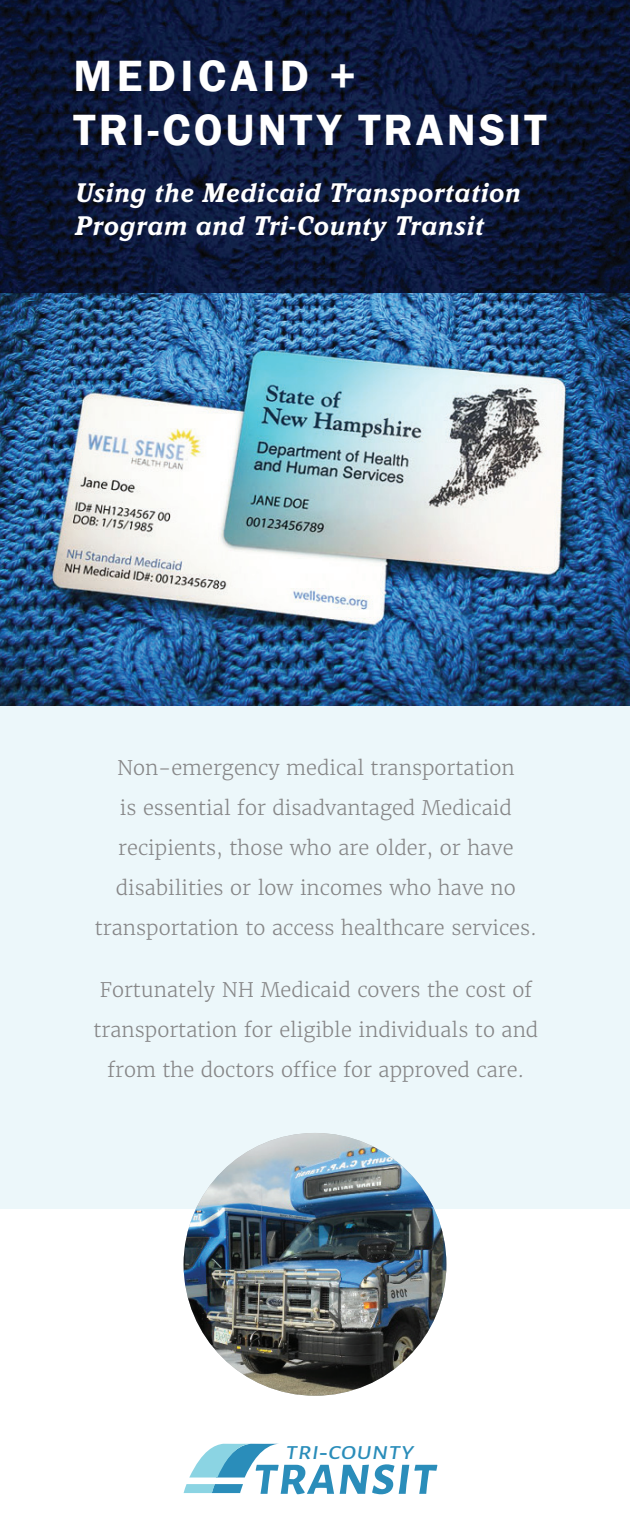
<style>
.page{position:relative;width:630px;height:1530px;background:#fff}
.page>*{position:absolute;margin:0;border:0;box-sizing:border-box;transform-origin:0 0}
.t1{font:600 45px/54px "Franklin Gothic";letter-spacing:.07em;color:#fff}
.t2{font:italic 700 27.5px/32.5px "Kandal";letter-spacing:.03em;color:#fff}
.t3{font:300 20px/40px "Merriweather";color:#868687;text-align:center}
.t4{font:italic 500 20px "Alegreya Sans";letter-spacing:.035em;color:#2a8dba;scale:1.2 1}
.s1{font-family:"Arial";font-weight:400;font-style:normal}
</style>
<div class="page">
<img style="left:0;top:0;width:630px;height:294px">
<div style="left:0;top:698px;width:630px;height:511px;background:#ecf7fa"></div>
<img style="left:184px;top:1133px;width:262px;height:263px;border-radius:131px">
<img style="left:0;top:294px;width:630px;height:411px">
<svg style="left:184px;top:1444px;width:150px;height:50px"></svg>
<svg style="left:340px;top:1464px;width:97px;height:30px"></svg>
<h1 class="t1" style="left:74px;top:49px;width:474px">MEDICAID +<br>TRI-COUNTY TRANSIT</h1>
<h2 class="t2" style="left:76px;top:177px;width:447px">Using the Medicaid Transportation<br>Program and Tri-County Transit</h2>
<p class="t3" style="left:95px;top:748px;width:444px">Non-emergency medical transportation<br>is essential for disadvantaged Medicaid recipients, those who are older, or have disabilities or low incomes who have no transportation to access healthcare services.</p>
<p class="t3" style="left:93px;top:970px;width:446px">Fortunately NH Medicaid covers the cost of transportation for eligible individuals to and from the doctors office for approved care.</p>
<p class="t4" style="left:286px;top:1439px;width:108px">TRI<span class="s1">-</span>COUNTY</p>
</div>
